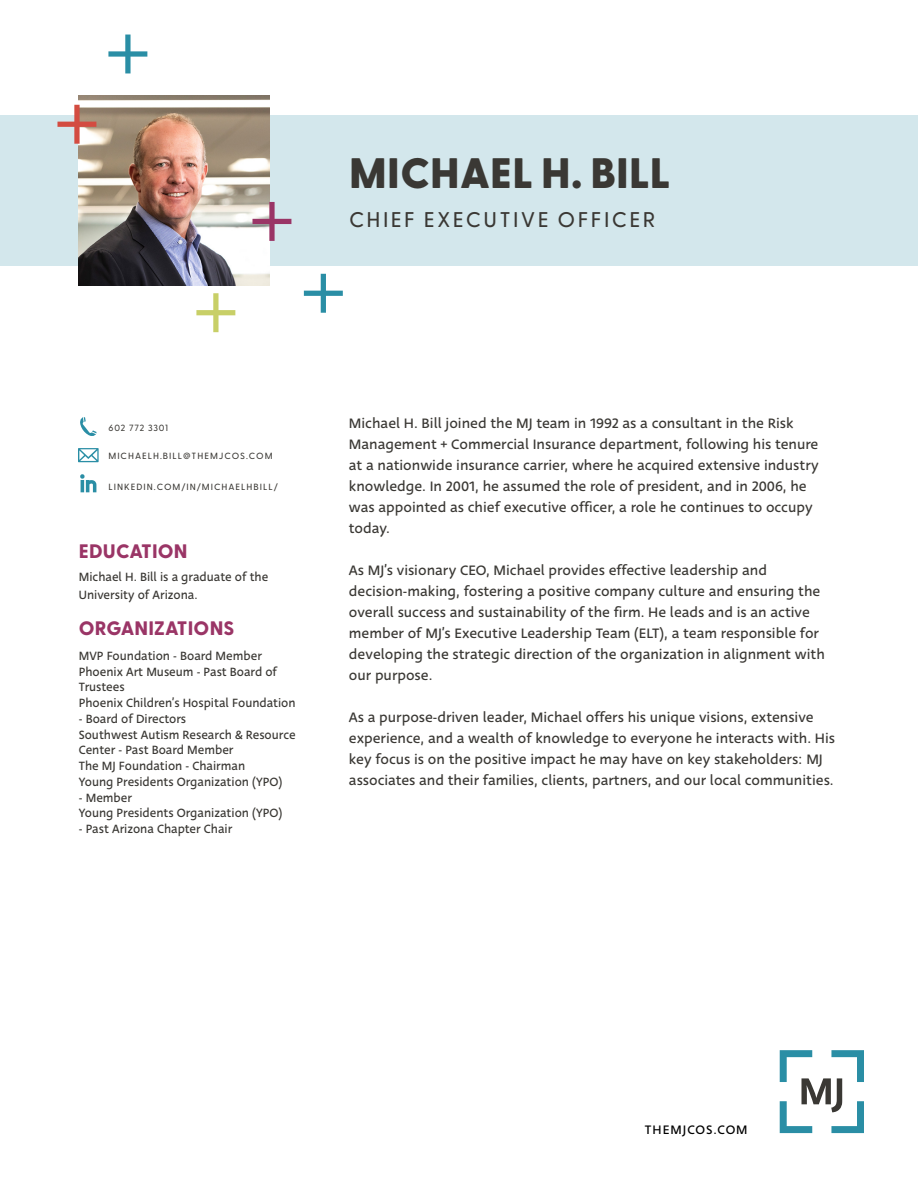
<style>
.page{position:relative;width:918px;height:1188px;background:#fff}
.page>*{position:absolute;margin:0;border:0;box-sizing:border-box;transform-origin:0 0}
.t1{font:800 42.6px "Greycliff CF";letter-spacing:.01em;color:#3a3834}
.t2{font:500 21.3px "Greycliff CF";letter-spacing:.11em;color:#3a3834}
.t3{font:800 19.5px "Greycliff CF";letter-spacing:.01em;color:#9a3566}
.t4{font:15px/21px "Deva Ideal";color:#3a3834}
.t5{font:13.5px "Deva Ideal";letter-spacing:.075em;color:#000}
.t6{font:13.2px/15.8px "Deva Ideal";color:#3a3834;scale:.96 1}
.t7{font:500 9px "Greycliff CF";letter-spacing:.11em;color:#3a3834}
</style>
<div class="page">
<div style="left:0;top:115px;width:918px;height:151px;background:#d3e7ec"></div>
<img style="left:79px;top:95px;width:190px;height:190px">
<svg style="left:780px;top:1050px;width:84px;height:83px"></svg>
<svg style="left:253px;top:202px;width:38px;height:39px"></svg>
<svg style="left:304px;top:274px;width:39px;height:39px"></svg>
<svg style="left:108px;top:35px;width:39px;height:38px"></svg>
<svg style="left:57px;top:105px;width:39px;height:39px"></svg>
<svg style="left:196px;top:293px;width:39px;height:39px"></svg>
<svg style="left:80px;top:417px;width:17px;height:19px"></svg>
<svg style="left:78px;top:448px;width:21px;height:14px"></svg>
<svg style="left:80px;top:474px;width:16px;height:18px"></svg>
<h1 class="t1" style="left:349px;top:140px;width:323px">MICHAEL H. BILL</h1>
<h2 class="t2" style="left:349px;top:203px;width:308px">CHIEF EXECUTIVE OFFICER</h2>
<p class="t7" style="left:108px;top:421px;width:61px">602 772 3301</p>
<p class="t7" style="left:108px;top:449px;width:166px">MICHAELH.BILL@THEMJCOS.COM</p>
<p class="t7" style="left:108px;top:481px;width:171px">LINKEDIN.COM/IN/MICHAELHBILL/</p>
<h3 class="t3" style="left:79px;top:536px;width:110px">EDUCATION</h3>
<p class="t6" style="left:79px;top:568px;width:199px;line-height:18px">Michael H. Bill is a graduate of the<br>University of Arizona.</p>
<h3 class="t3" style="left:79px;top:613px;width:157px">ORGANIZATIONS</h3>
<p class="t6" style="left:79px;top:648px;width:227px">MVP Foundation - Board Member<br>Phoenix Art Museum - Past Board of<br>Trustees<br>Phoenix Children’s Hospital Foundation</p>
<p class="t6" style="left:79px;top:711px;width:227px">- Board of Directors<br>Southwest Autism Research &amp; Resource<br>Center - Past Board Member<br>The MJ Foundation - Chairman<br>Young Presidents Organization (YPO)</p>
<p class="t6" style="left:79px;top:790px;width:214px">- Member<br>Young Presidents Organization (YPO)</p>
<p class="t6" style="left:79px;top:821px;width:161px">- Past Arizona Chapter Chair</p>
<p class="t4" style="left:349px;top:413px;width:471px">Michael H. Bill joined the MJ team in 1992 as a consultant in the Risk Management + Commercial Insurance department, following his tenure at a nationwide insurance carrier, where he acquired extensive industry knowledge. In 2001, he assumed the role of president, and in 2006, he was appointed as chief executive officer, a role he continues to occupy today.</p>
<p class="t4" style="left:349px;top:560px;width:478px">As MJ’s visionary CEO, Michael provides effective leadership and decision-making, fostering a positive company culture and ensuring the overall success and sustainability of the firm. He leads and is an active member of MJ’s Executive Leadership Team (ELT), a team responsible for developing the strategic direction of the organization in alignment with our purpose.</p>
<p class="t4" style="left:349px;top:707px;width:488px">As a purpose-driven leader, Michael offers his unique visions, extensive experience, and a wealth of knowledge to everyone he interacts with. His key focus is on the positive impact he may have on key stakeholders: MJ associates and their families, clients, partners, and our local communities.</p>
<p class="t5" style="left:645px;top:1121px;width:104px">THEMJCOS.COM</p>
</div>
